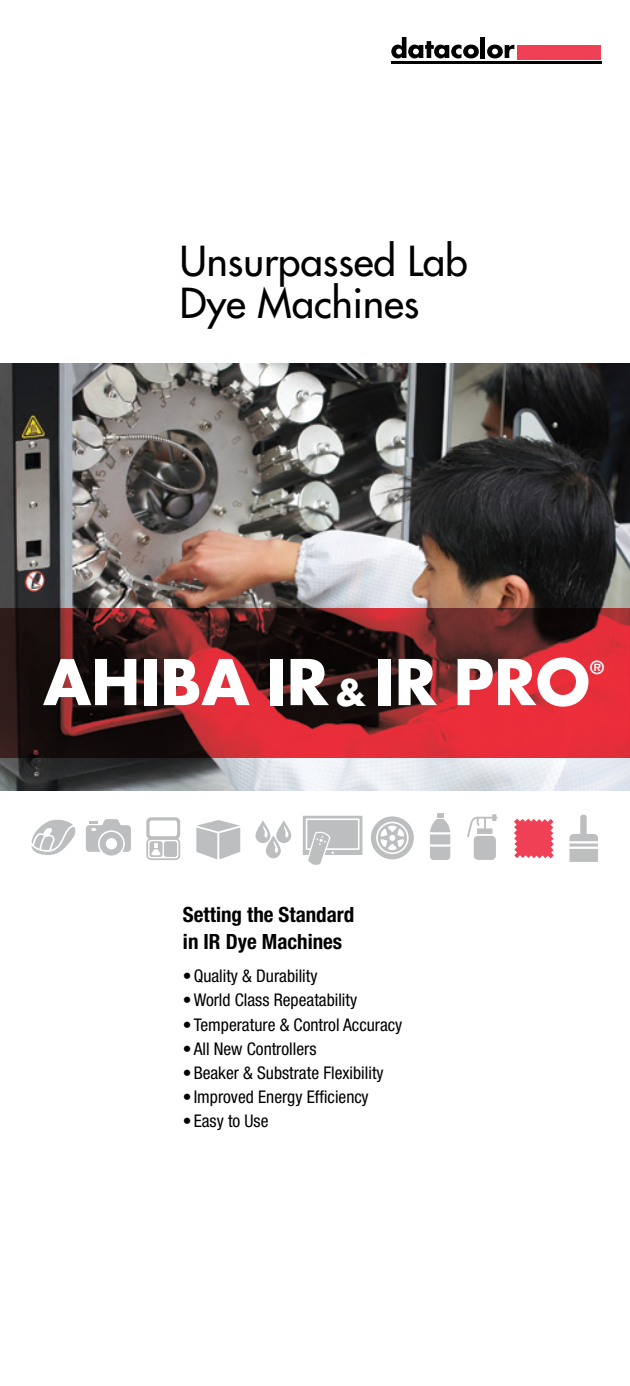
<style>
.page{position:relative;width:630px;height:1386px;background:#fff}
.page>*{position:absolute;margin:0;border:0;box-sizing:border-box;transform-origin:0 0}
.t1{font:700 61.25px "Futura";color:#fff}
.t2{font:40.25px/42px "Futura";color:#000}
.t3{font:700 condensed 21px/26.2px "Helvetica Neue LT Std";color:#000}
.t4{font:condensed 17.5px "Helvetica Neue LT Std";color:#000}
.t5{font:700 17.5px "Futura";color:#fff}
.s1{font-size:35.7px}
</style>
<div class="page">
<img style="left:0;top:363px;width:630px;height:427px">
<img style="left:0;top:608px;width:630px;height:150px">
<svg style="left:391px;top:37px;width:88px;height:21px"></svg>
<hr style="left:481px;top:37px;width:4px;height:21px;background:#000">
<svg style="left:487px;top:45px;width:27px;height:13px"></svg>
<div style="left:517px;top:45px;width:84px;height:14px;background:#ef4056"></div>
<hr style="left:391px;top:61px;width:210px;height:3px;background:#000">
<svg style="left:256px;top:820px;width:35px;height:38px"></svg>
<svg style="left:514px;top:819px;width:40px;height:40px;background:#f15e70"></svg>
<svg style="left:430px;top:813px;width:20px;height:47px"></svg>
<svg style="left:467px;top:814px;width:30px;height:46px"></svg>
<svg style="left:569px;top:815px;width:29px;height:47px"></svg>
<svg style="left:196px;top:820px;width:44px;height:39px"></svg>
<svg style="left:86px;top:819px;width:45px;height:37px"></svg>
<svg style="left:371px;top:816px;width:43px;height:43px"></svg>
<svg style="left:32px;top:819px;width:43px;height:36px"></svg>
<svg style="left:303px;top:816px;width:59px;height:49px"></svg>
<svg style="left:146px;top:817px;width:34px;height:43px"></svg>
<h2 class="t2" style="left:180px;top:239px;width:289px">Unsurpassed Lab<br>Dye Machines</h2>
<h1 class="t1" style="left:43px;top:640px;width:548px">AHIBA IR <span class="s1">&amp;</span> IR PRO</h1>
<p class="t5" style="left:590px;top:655px;width:15px">®</p>
<p class="t3" style="left:183px;top:902px;width:173px">Setting the Standard in IR Dye Machines</p>
<p class="t4" style="left:183px;top:966px;width:136px">• Quality &amp; Durability</p>
<p class="t4" style="left:183px;top:990px;width:176px">• World Class Repeatability</p>
<p class="t4" style="left:183px;top:1014px;width:221px">• Temperature &amp; Control Accuracy</p>
<p class="t4" style="left:183px;top:1038px;width:135px">• All New Controllers</p>
<p class="t4" style="left:183px;top:1063px;width:202px">• Beaker &amp; Substrate Flexibility</p>
<p class="t4" style="left:183px;top:1087px;width:187px">• Improved Energy Efficiency</p>
<p class="t4" style="left:183px;top:1111px;width:87px">• Easy to Use</p>
</div>
